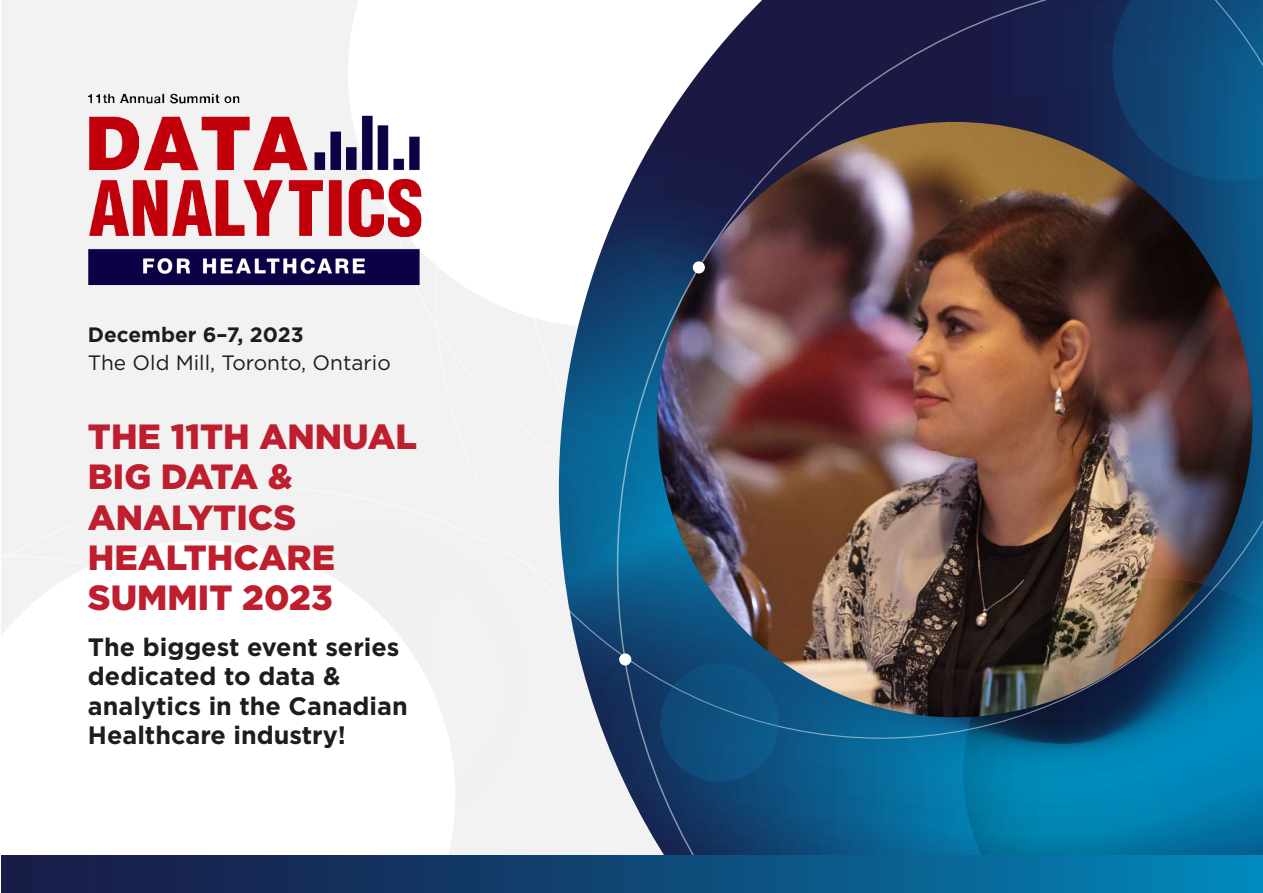
<style>
.page{position:relative;width:1263px;height:893px;background:#fff}
.page>*{position:absolute;margin:0;border:0;box-sizing:border-box;transform-origin:0 0}
.t1{font:900 34.95px/40.2px "Gotham";color:#be1e2d}
.t2{font:700 25.2px/29.4px "Gotham";color:#1d1d1b}
.t3{font:20.85px "Gotham";color:#1d1d1b}
.t4{font:700 20.85px "Gotham";color:#1d1d1b}
</style>
<div class="page">
<div style="left:1px;top:0;width:1262px;height:893px;background:#f2f2f2"></div>
<svg style="left:348px;top:0;width:36px;height:90px;fill:#fff"></svg>
<div style="left:384px;top:0;width:52px;height:264px;background:#fff"></div>
<svg style="left:118px;top:541px;width:333px;height:314px"></svg>
<div style="left:1px;top:555px;width:383px;height:300px;background:#fff"></div>
<svg style="left:207px;top:541px;width:248px;height:300px"></svg>
<svg style="left:617px;top:739px;width:646px;height:116px;background:#106f9c"></svg>
<img style="left:436px;top:0;width:827px;height:739px">
<div style="left:693px;top:261px;width:12px;height:12px;background:#fff;border-radius:50%"></div>
<svg style="left:660px;top:663px;width:119px;height:119px;background:#0f4f7e"></svg>
<div style="left:619px;top:653px;width:12px;height:12px;background:#fff;border-radius:50%"></div>
<div style="left:1px;top:855px;width:1262px;height:38px;background:linear-gradient(to right,#1a123d,#0283b6)"></div>
<img style="left:87px;top:90px;width:341px;height:196px">
<p class="t4" style="left:88px;top:321px;width:217px">December 6–7, 2023</p>
<p class="t3" style="left:88px;top:349px;width:304px">The Old Mill, Toronto, Ontario</p>
<h1 class="t1" style="left:88px;top:416px;width:331px">THE 11TH ANNUAL<br>BIG DATA &amp;<br>ANALYTICS<br>HEALTHCARE<br>SUMMIT 2023</h1>
<p class="t2" style="left:88px;top:632px;width:321px">The biggest event series dedicated to data &amp; analytics in the Canadian<br>Healthcare industry!</p>
</div>
